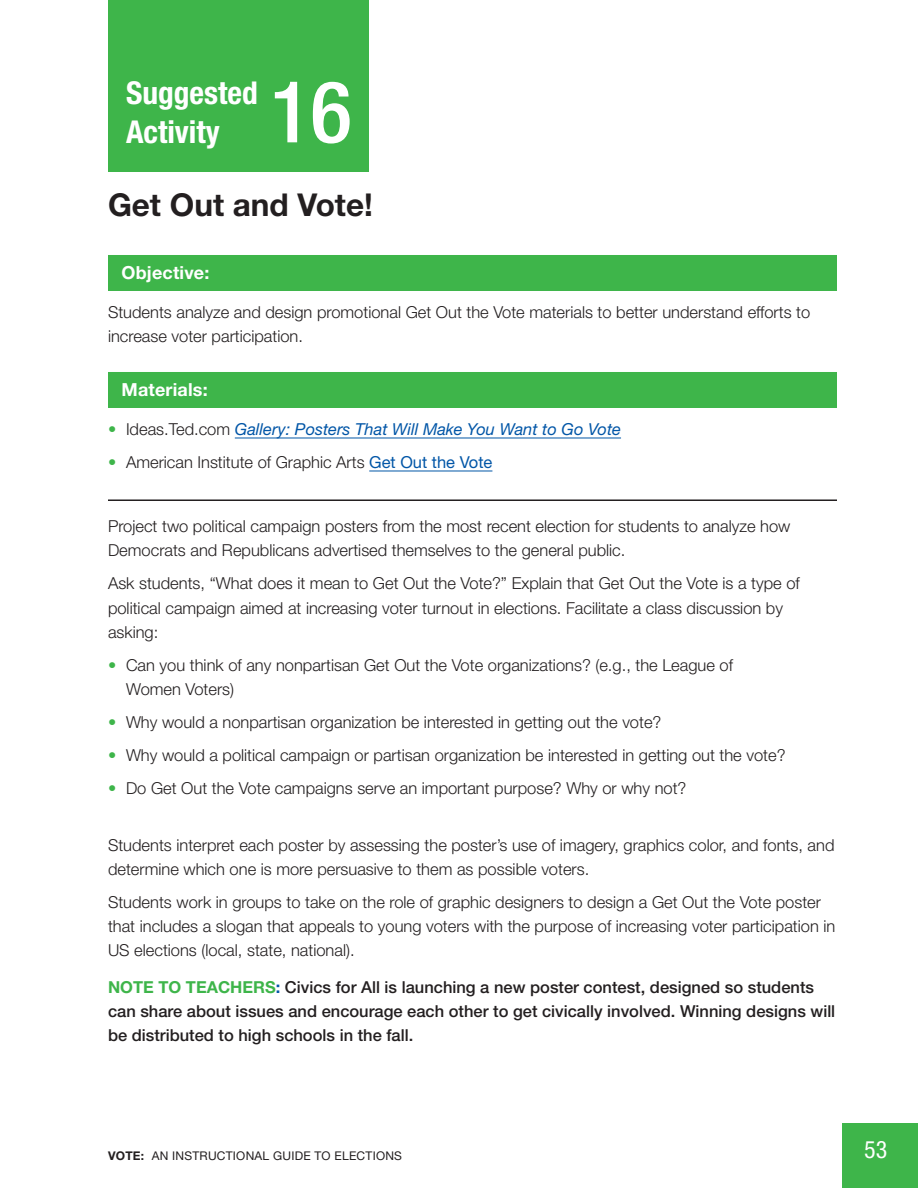
<style>
.page{position:relative;width:918px;height:1188px;background:#fff}
.page>*{position:absolute;margin:0;border:0;box-sizing:border-box;transform-origin:0 0}
.t1{font:500 condensed 85.5px "Helvetica Neue LT Std";color:#fff}
.t2{font:700 condensed 31.5px/39px "Helvetica Neue LT Std";color:#fff}
.t3{font:700 31.5px "Helvetica Neue LT Std";color:#231f20}
.t4{font:condensed 24px "Helvetica Neue LT Std";color:#fff}
.t5{font:700 18px "Helvetica Neue LT Std";letter-spacing:.01em;color:#fff}
.t6{font:300 16.5px/24px "Helvetica Neue LT Std";color:#231f20}
.t7{font:500 16.5px/24px "Helvetica Neue LT Std";color:#231f20}
.t8{font:italic 16.5px "Helvetica Neue LT Std";color:#0256a7}
.t9{font:12px "Helvetica Neue LT Std";letter-spacing:.02em;color:#231f20}
.s1{font-weight:300;font-style:normal;color:#3eb54a}
.s2{font-weight:300;font-style:normal;color:#231f20}
.s3{color:#3eb54a}
.s4{font-weight:400;color:#0256a7}
.s5{font-weight:700;color:#3eb54a}
.s6{font-weight:700;color:#0256a7}
.s7{font-weight:700}
</style>
<div class="page">
<div style="left:842px;top:1123px;width:76px;height:65px;background:#3eb54a"></div>
<div style="left:108px;top:255px;width:729px;height:36px;background:#3eb54a"></div>
<div style="left:108px;top:372px;width:729px;height:36px;background:#3eb54a"></div>
<hr style="left:235px;top:438px;width:386px;height:1px;background:#0256a7">
<hr style="left:369px;top:471px;width:123px;height:1px;background:#0256a7">
<hr style="left:108px;top:499px;width:729px;height:2px;background:#231f20">
<div style="left:108px;top:0;width:261px;height:171px;background:#3eb54a"></div>
<h2 class="t2" style="left:126px;top:73px;width:133px">Suggested<br>Activity</h2>
<h1 class="t1" style="left:270px;top:61px;width:84px">16</h1>
<h2 class="t3" style="left:108px;top:185px;width:266px">Get Out and Vote!</h2>
<p class="t5" style="left:122px;top:261px;width:89px">Objective:</p>
<p class="t6" style="left:108px;top:300px;width:704px">Students analyze and design promotional Get Out the Vote materials to better understand efforts to increase voter participation.</p>
<p class="t5" style="left:122px;top:378px;width:88px">Materials:</p>
<p class="t8" style="left:108px;top:419px;width:515px"><span class="s1">•</span> <span class="s2">Ideas.Ted.com</span> Gallery: Posters That Will Make You Want to Go Vote</p>
<p class="t6" style="left:108px;top:450px;width:386px"><span class="s3">•</span> American Institute of Graphic Arts <span class="s4">Get Out the Vote</span></p>
<p class="t6" style="left:108px;top:514px;width:684px">Project two political campaign posters from the most recent election for students to analyze how<br>Democrats and Republicans advertised themselves to the general public.</p>
<p class="t6" style="left:108px;top:571px;width:693px">Ask students, “What does it mean to Get Out the Vote?” Explain that Get Out the Vote is a type of political campaign aimed at increasing voter turnout in elections. Facilitate a class discussion by asking:</p>
<p class="t6" style="left:126px;top:652px;width:609px;text-indent:-18px"><span class="s3">•</span> Can you think of any nonpartisan Get Out the Vote organizations? (e.g., the League of<br>Women Voters)</p>
<p class="t6" style="left:108px;top:709px;width:555px"><span class="s3">•</span> Why would a nonpartisan organization be interested in getting out the vote?</p>
<p class="t6" style="left:108px;top:742px;width:679px"><span class="s3">•</span> Why would a political campaign or partisan organization be interested in getting out the vote?</p>
<p class="t6" style="left:108px;top:775px;width:580px"><span class="s3">•</span> Do Get Out the Vote campaigns serve an important purpose? Why or why not?</p>
<p class="t6" style="left:108px;top:832px;width:728px">Students interpret each poster by assessing the poster’s use of imagery, graphics color, and fonts, and determine which one is more persuasive to them as possible voters.</p>
<p class="t6" style="left:108px;top:889px;width:729px">Students work in groups to take on the role of graphic designers to design a Get Out the Vote poster that includes a slogan that appeals to young voters with the purpose of increasing voter participation in<br>US elections (local, state, national).</p>
<p class="t7" style="left:108px;top:975px;width:729px"><span class="s5">NOTE TO TEACHERS</span><span class="s6">:</span> Civics for All is launching a new poster contest, designed so students can share about issues and encourage each other to get civically involved. Winning designs will be distributed to high schools in the fall.</p>
<p class="t9" style="left:108px;top:1148px;width:296px"><span class="s7">VOTE:</span> AN INSTRUCTIONAL GUIDE TO ELECTIONS</p>
<h3 class="t4" style="left:864px;top:1136px;width:25px">53</h3>
</div>
